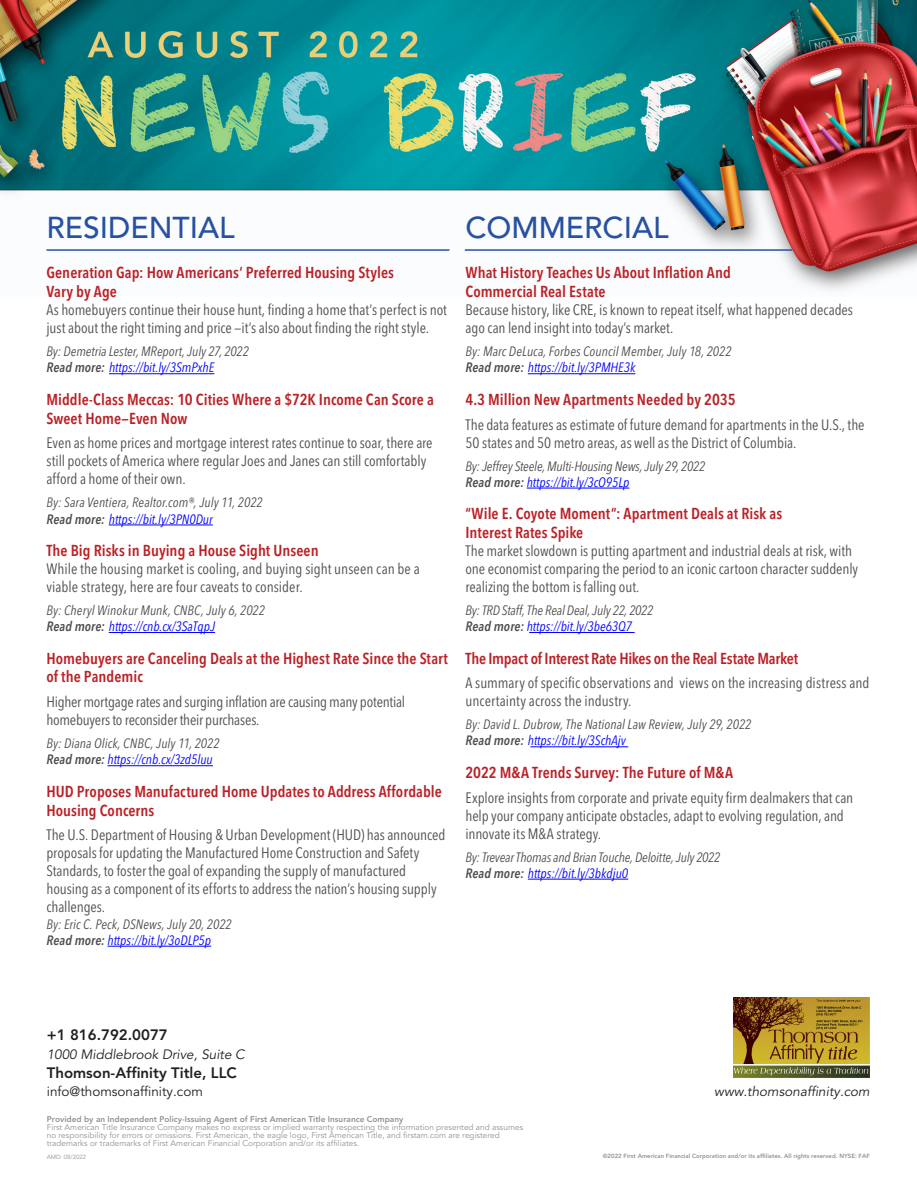
<style>
.page{position:relative;width:917px;height:1187px;background:#fff}
.page>*{position:absolute;margin:0;border:0;box-sizing:border-box;transform-origin:0 0}
.t1{font:500 30px "Avenir LT Std";color:#2851a3}
.t2{font:600 condensed 15.75px/18.9px "Avenir Next LT Pro";color:#ba2126}
.t3{font:condensed 15px/18px "Avenir Next LT Pro";letter-spacing:-.005em;color:#4d4d4f}
.t4{font:800 15px "Avenir LT Std";color:#231f20}
.t5{font:italic condensed 13.5px/16.2px "Avenir Next LT Pro";color:#4d4d4f}
.t6{font:italic 13.5px "Avenir LT Std";color:#231f20}
.t7{font:13.5px "Avenir LT Std";color:#231f20}
.t8{font:8.25px/8.2px "Avenir LT Std";color:#929294}
.t9{font:800 8.25px "Avenir LT Std";color:#929294}
.t10{font:800 6px "Avenir LT Std";color:#929294}
.t11{font:6px "Avenir LT Std";color:#929294}
.s1{font-weight:600}
.s2{color:#00f}
</style>
<div class="page">
<img style="left:0;top:0;width:917px;height:291px">
<hr style="left:528px;top:373px;width:107px;height:1px;background:#00f">
<hr style="left:527px;top:488px;width:102px;height:1px;background:#00f">
<hr style="left:529px;top:632px;width:106px;height:1px;background:#00f">
<hr style="left:530px;top:746px;width:98px;height:1px;background:#00f">
<hr style="left:528px;top:879px;width:100px;height:1px;background:#00f">
<hr style="left:109px;top:373px;width:105px;height:1px;background:#00f">
<hr style="left:109px;top:525px;width:104px;height:1px;background:#00f">
<hr style="left:109px;top:632px;width:106px;height:1px;background:#00f">
<hr style="left:107px;top:765px;width:106px;height:1px;background:#00f">
<hr style="left:107px;top:946px;width:104px;height:1px;background:#00f">
<hr style="left:46px;top:249px;width:403px;height:2px;background:#2851a3">
<hr style="left:465px;top:249px;width:327px;height:2px;background:#2851a3">
<img style="left:734px;top:998px;width:136px;height:79px">
<h1 class="t1" style="left:46px;top:210px;width:190px">RESIDENTIAL</h1>
<h1 class="t1" style="left:465px;top:210px;width:205px">COMMERCIAL</h1>
<p class="t2" style="left:465px;top:263px;width:267px">What History Teaches Us About Inflation And<br>Commercial Real Estate</p>
<p class="t3" style="left:465px;top:301px;width:389px">Because history, like CRE, is known to repeat itself, what happened decades ago can lend insight into today’s market.</p>
<p class="t5" style="left:465px;top:343px;width:268px">By: Marc DeLuca, Forbes Council Member, July 18, 2022<br><span class="s1">Read more:</span> <span class="s2">https://bit.ly/3PMHE3k</span></p>
<p class="t2" style="left:465px;top:390px;width:272px">4.3 Million New Apartments Needed by 2035</p>
<p class="t3" style="left:465px;top:415px;width:401px">The data features as estimate of future demand for apartments in the U.S., the<br>50 states and 50 metro areas, as well as the District of Columbia.</p>
<p class="t5" style="left:465px;top:458px;width:241px">By: Jeffrey Steele, Multi-Housing News, July 29, 2022<br><span class="s1">Read more:</span> <span class="s2">https://bit.ly/3cO95Lp</span></p>
<p class="t2" style="left:465px;top:504px;width:318px">“Wile E. Coyote Moment”: Apartment Deals at Risk as<br>Interest Rates Spike</p>
<p class="t3" style="left:465px;top:542px;width:394px">The market slowdown is putting apartment and industrial deals at risk, with one economist comparing the period to an iconic cartoon character suddenly realizing the bottom is falling out.</p>
<p class="t5" style="left:465px;top:602px;width:189px">By: TRD Staff, The Real Deal, July 22, 2022<br><span class="s1">Read more:</span> <span class="s2">https://bit.ly/3be63Q7</span></p>
<p class="t2" style="left:465px;top:648px;width:334px">The Impact of Interest Rate Hikes on the Real Estate Market</p>
<p class="t3" style="left:465px;top:674px;width:405px">A summary of specific observations and views on the increasing distress and uncertainty across the industry.</p>
<p class="t5" style="left:465px;top:716px;width:287px">By: David L. Dubrow, The National Law Review, July 29, 2022<br><span class="s1">Read more:</span> <span class="s2">https://bit.ly/3SchAjv</span></p>
<p class="t2" style="left:465px;top:763px;width:269px">2022 M&amp;A Trends Survey: The Future of M&amp;A</p>
<p class="t3" style="left:465px;top:788px;width:389px">Explore insights from corporate and private equity firm dealmakers that can help your company anticipate obstacles, adapt to evolving regulation, and innovate its M&amp;A strategy.</p>
<p class="t5" style="left:465px;top:849px;width:256px">By: Trevear Thomas and Brian Touche, Deloitte, July 2022<br><span class="s1">Read more:</span> <span class="s2">https://bit.ly/3bkdju0</span></p>
<p class="t2" style="left:46px;top:263px;width:349px">Generation Gap: How Americans’ Preferred Housing Styles<br>Vary by Age</p>
<p class="t3" style="left:46px;top:301px;width:402px">As homebuyers continue their house hunt, finding a home that’s perfect is not just about the right timing and price —it’s also about finding the right style.</p>
<p class="t5" style="left:46px;top:343px;width:204px">By: Demetria Lester, MReport, July 27, 2022<br><span class="s1">Read more:</span> <span class="s2">https://bit.ly/3SmPxhE</span></p>
<p class="t2" style="left:46px;top:390px;width:389px">Middle-Class Meccas: 10 Cities Where a $72K Income Can Score a<br>Sweet Home—Even Now</p>
<p class="t3" style="left:46px;top:434px;width:388px">Even as home prices and mortgage interest rates continue to soar, there are still pockets of America where regular Joes and Janes can still comfortably afford a home of their own.</p>
<p class="t5" style="left:46px;top:495px;width:218px">By: Sara Ventiera, Realtor.com®, July 11, 2022<br><span class="s1">Read more:</span> <span class="s2">https://bit.ly/3PN0Dur</span></p>
<p class="t2" style="left:46px;top:541px;width:274px">The Big Risks in Buying a House Sight Unseen</p>
<p class="t3" style="left:46px;top:560px;width:375px">While the housing market is cooling, and buying sight unseen can be a viable strategy, here are four caveats to consider.</p>
<p class="t5" style="left:46px;top:602px;width:220px">By: Cheryl Winokur Munk, CNBC, July 6, 2022<br><span class="s1">Read more:</span> <span class="s2">https://cnb.cx/3SaTqpJ</span></p>
<p class="t2" style="left:46px;top:648px;width:403px">Homebuyers are Canceling Deals at the Highest Rate Since the Start of the Pandemic</p>
<p class="t3" style="left:46px;top:693px;width:360px">Higher mortgage rates and surging inflation are causing many potential homebuyers to reconsider their purchases.</p>
<p class="t5" style="left:46px;top:735px;width:175px">By: Diana Olick, CNBC, July 11, 2022<br><span class="s1">Read more:</span> <span class="s2">https://cnb.cx/3zd5luu</span></p>
<p class="t2" style="left:46px;top:782px;width:397px">HUD Proposes Manufactured Home Updates to Address Affordable<br>Housing Concerns</p>
<p class="t3" style="left:46px;top:826px;width:401px">The U.S. Department of Housing &amp; Urban Development (HUD) has announced proposals for updating the Manufactured Home Construction and Safety Standards, to foster the goal of expanding the supply of manufactured housing as a component of its efforts to address the nation’s housing supply challenges.</p>
<p class="t5" style="left:46px;top:916px;width:187px">By: Eric C. Peck, DSNews, July 20, 2022<br><span class="s1">Read more:</span> <span class="s2">https://bit.ly/3oDLP5p</span></p>
<p class="t4" style="left:47px;top:1026px;width:122px">+1 816.792.0077</p>
<p class="t6" style="left:47px;top:1046px;width:200px">1000 Middlebrook Drive, Suite C</p>
<p class="t7" style="left:47px;top:1084px;width:158px">info@thomsonaffinity.com</p>
<p class="t6" style="left:714px;top:1084px;width:157px">www.thomsonaffinity.com</p>
<p class="t4" style="left:47px;top:1064px;width:192px">Thomson-Affinity Title, LLC</p>
<p class="t9" style="left:47px;top:1114px;width:358px">Provided by an Independent Policy-Issuing Agent of First American Title Insurance Company</p>
<p class="t8" style="left:47px;top:1123px;width:478px">First American Title Insurance Company makes no express or implied warranty respecting the information presented and assumes no responsibility for errors or omissions. First American, the eagle logo, First American Title, and firstam.com are registered trademarks or trademarks of First American Financial Corporation and/or its affiliates.</p>
<p class="t11" style="left:47px;top:1153px;width:41px">AMD: 08/2022</p>
<p class="t10" style="left:603px;top:1152px;width:269px">©2022 First American Financial Corporation and/or its affiliates. All rights reserved. NYSE: FAF</p>
</div>
